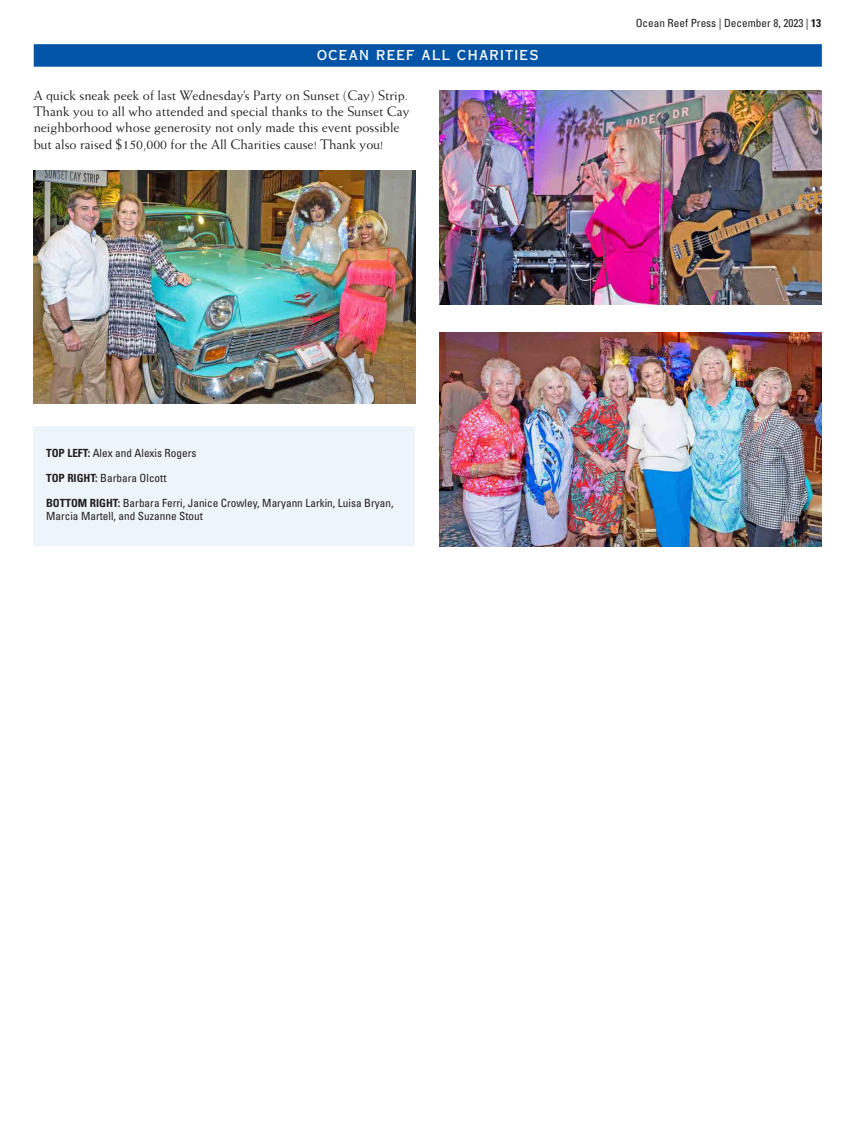
<style>
.page{position:relative;width:855px;height:1125px;background:#fff}
.page>*{position:absolute;margin:0;border:0;box-sizing:border-box;transform-origin:0 0}
.Body_text_first{font:13.75px/16.2px "Weiss Std";color:#231f20}
.Blue_bar_headers{font:13.75px "Copperplate Gothic Std 30 AB";letter-spacing:.1em;color:#fff}
.Cutline{font:condensed 11.25px/12.5px "Univers LT Std";color:#231f20}
.s1{font-weight:700}
</style>
<div class="page">
<div style="left:34px;top:44px;width:788px;height:23px;background:#0154a6"></div>
<img style="left:440px;top:90px;width:382px;height:214px">
<img style="left:33px;top:170px;width:382px;height:234px">
<img style="left:440px;top:332px;width:382px;height:214px">
<div style="left:34px;top:427px;width:381px;height:119px;background:#edf4fa"></div>
<p class="Blue_bar_headers" style="left:317px;top:47px;width:223px">OCEAN REEF ALL CHARITIES</p>
<p class="Body_text_first" style="left:34px;top:87px;width:377px">A quick sneak peek of last Wednesday’s Party on Sunset (Cay) Strip.<br>Thank you to all who attended and special thanks to the Sunset Cay neighborhood whose generosity not only made this event possible but also raised $150,000 for the All Charities cause! Thank you!</p>
<p class="Cutline" style="left:636px;top:17px;width:187px">Ocean Reef Press | December 8, 2023 | <span class="s1">13</span></p>
<p class="Cutline" style="left:46px;top:447px;width:152px"><span class="s1">TOP LEFT:</span> Alex and Alexis Rogers</p>
<p class="Cutline" style="left:46px;top:472px;width:122px"><span class="s1">TOP RIGHT:</span> Barbara Olcott</p>
<p class="Cutline" style="left:46px;top:497px;width:349px"><span class="s1">BOTTOM RIGHT:</span> Barbara Ferri, Janice Crowley, Maryann Larkin, Luisa Bryan,<br>Marcia Martell, and Suzanne Stout</p>
</div>
